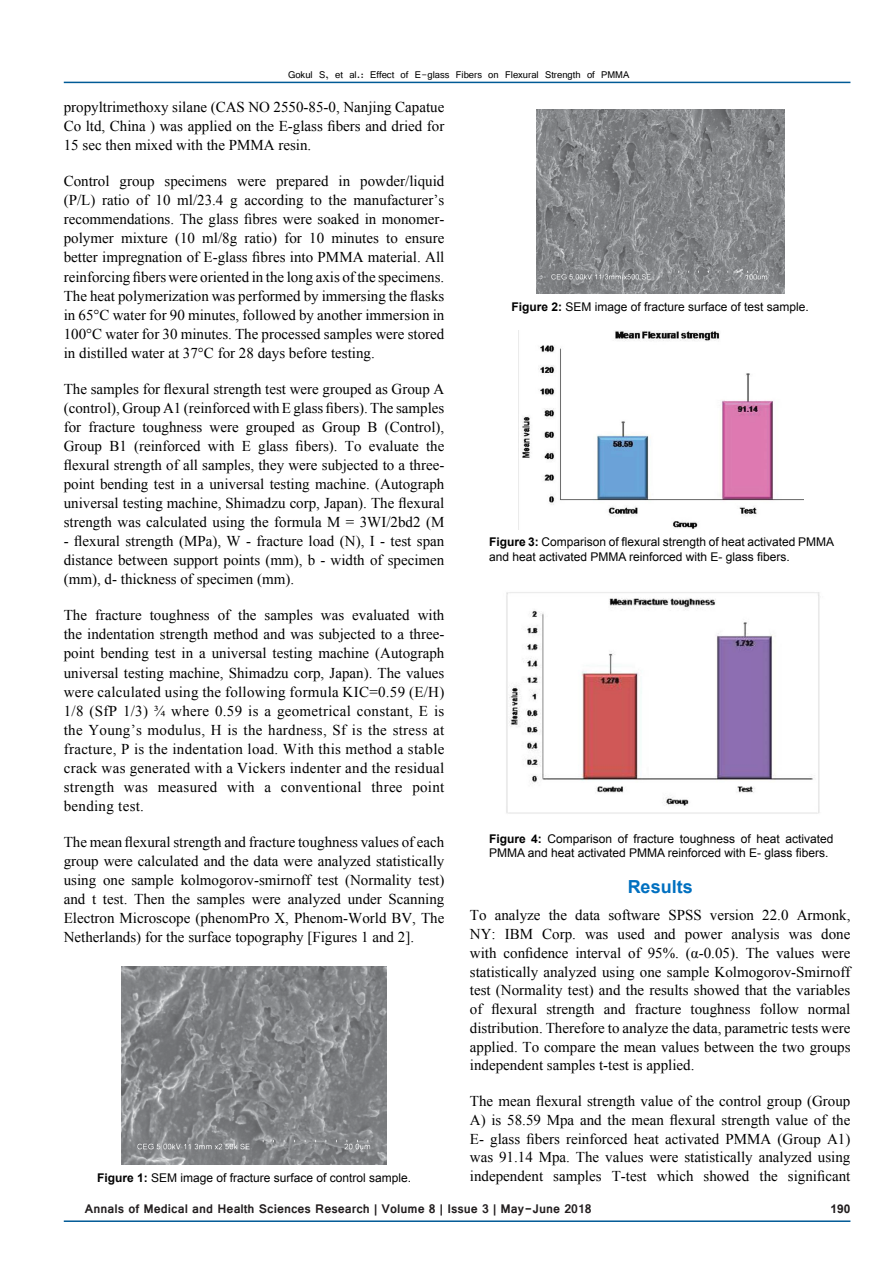
<style>
.page{position:relative;width:893px;height:1263px;background:#fff}
.page>*{position:absolute;margin:0;border:0;box-sizing:border-box;transform-origin:0 0}
.t1{font:700 18px "Arial";color:#0070c0}
.t2{font:15px/19px "Times New Roman";color:#000;text-align:justify}
.t3{font:700 13.5px "Vrinda";color:#231f20}
.t4{font:12px/14.4px "Arial";color:#000}
.t5{font:700 12px "Arial";color:#231f20}
.t6{font:10.5px "Vrinda";color:#000}
.s1{font-weight:700}
</style>
<div class="page">
<hr style="left:64px;top:1220px;width:786px;height:2px;background:#005a96">
<hr style="left:64px;top:82px;width:786px;height:1px;background:#005a96">
<img style="left:121px;top:967px;width:266px;height:197px">
<img style="left:536px;top:109px;width:248px;height:185px">
<img style="left:522px;top:331px;width:281px;height:198px">
<img style="left:506px;top:592px;width:314px;height:222px">
<p class="t6" style="left:288px;top:68px;width:343px">Gokul S, et al.: Effect of E-glass Fibers on Flexural Strength of PMMA</p>
<p class="t2" style="left:64px;top:97px;width:382px">propyltrimethoxy silane (CAS NO 2550-85-0, Nanjing Capatue Co ltd, China ) was applied on the E-glass fibers and dried for 15 sec then mixed with the PMMA resin.</p>
<p class="t2" style="left:64px;top:171px;width:382px">Control group specimens were prepared in powder/liquid (P/L) ratio of 10 ml/23.4 g according to the manufacturer’s recommendations. The glass fibres were soaked in monomer&shy;polymer mixture (10 ml/8g ratio) for 10 minutes to ensure better impregnation of E-glass fibres into PMMA material. All reinforcing fibers were oriented in the long axis of the specimens.<br>The heat polymerization was performed by immersing the flasks in 65°C water for 90 minutes, followed by another immersion in 100°C water for 30 minutes. The processed samples were stored in distilled water at 37°C for 28 days before testing.</p>
<p class="t2" style="left:64px;top:379px;width:382px">The samples for flexural strength test were grouped as Group A (control), Group A1 (reinforced with E glass fibers). The samples for fracture toughness were grouped as Group B (Control), Group B1 (reinforced with E glass fibers). To evaluate the flexural strength of all samples, they were subjected to a three&shy;point bending test in a universal testing machine. (Autograph universal testing machine, Shimadzu corp, Japan). The flexural strength was calculated using the formula M = 3WI/2bd2 (M</p>
<p class="t2" style="left:64px;top:531px;width:382px">- flexural strength (MPa), W - fracture load (N), I - test span distance between support points (mm), b - width of specimen (mm), d- thickness of specimen (mm).</p>
<p class="t2" style="left:64px;top:606px;width:382px">The fracture toughness of the samples was evaluated with the indentation strength method and was subjected to a three&shy;point bending test in a universal testing machine (Autograph universal testing machine, Shimadzu corp, Japan). The values were calculated using the following formula KIC=0.59 (E/H)<br>1/8 (SfP 1/3) ¾ where 0.59 is a geometrical constant, E is the Young’s modulus, H is the hardness, Sf is the stress at fracture, P is the indentation load. With this method a stable crack was generated with a Vickers indenter and the residual strength was measured with a conventional three point bending test.</p>
<p class="t2" style="left:64px;top:832px;width:382px">The mean flexural strength and fracture toughness values of each group were calculated and the data were analyzed statistically using one sample kolmogorov-smirnoff test (Normality test) and t test. Then the samples were analyzed under Scanning Electron Microscope (phenomPro X, Phenom-World BV, The Netherlands) for the surface topography [Figures 1 and 2].</p>
<p class="t4" style="left:97px;top:1170px;width:316px"><span class="s1">Figure 1:</span> SEM image of fracture surface of control sample.</p>
<p class="t4" style="left:511px;top:300px;width:299px"><span class="s1">Figure 2:</span> SEM image of fracture surface of test sample.</p>
<p class="t4" style="left:489px;top:535px;width:347px"><span class="s1">Figure 3:</span> Comparison of flexural strength of heat activated PMMA and heat activated PMMA reinforced with E- glass fibers.</p>
<p class="t4" style="left:489px;top:831px;width:346px"><span class="s1">Figure 4:</span> Comparison of fracture toughness of heat activated<br>PMMA and heat activated PMMA reinforced with E- glass fibers.</p>
<p class="t1" style="left:628px;top:875px;width:67px">Results</p>
<p class="t2" style="left:470px;top:906px;width:382px">To analyze the data software SPSS version 22.0 Armonk, NY: IBM Corp. was used and power analysis was done with confidence interval of 95%. (α-0.05). The values were statistically analyzed using one sample Kolmogorov-Smirnoff test (Normality test) and the results showed that the variables of flexural strength and fracture toughness follow normal distribution. Therefore to analyze the data, parametric tests were applied. To compare the mean values between the two groups independent samples t-test is applied.</p>
<p class="t2" style="left:470px;top:1091px;width:382px">The mean flexural strength value of the control group (Group A) is 58.59 Mpa and the mean flexural strength value of the E- glass fibers reinforced heat activated PMMA (Group A1) was 91.14 Mpa. The values were statistically analyzed using independent samples T-test which showed the significant</p>
<p class="t3" style="left:85px;top:1200px;width:508px">Annals of Medical and Health Sciences Research | Volume 8 | Issue 3 | May-June 2018</p>
<p class="t5" style="left:830px;top:1201px;width:22px">190</p>
</div>
